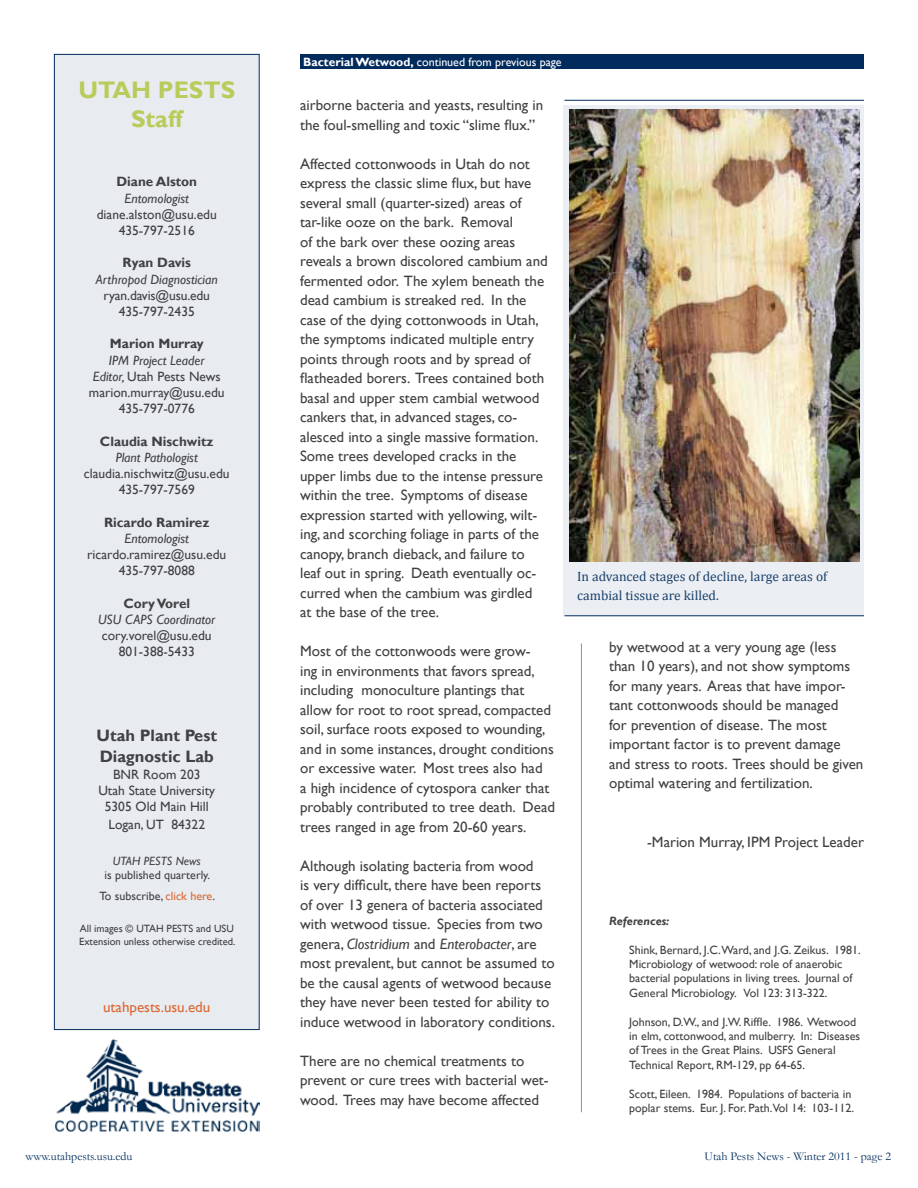
<style>
.page{position:relative;width:918px;height:1188px;background:#fff}
.page>*{position:absolute;margin:0;border:0;box-sizing:border-box;transform-origin:0 0}
.t1{font:700 24px/28.8px "Gill Sans";color:#b8cc5c;text-align:center}
.t2{font:700 16.5px/21.6px "Gill Sans";color:#414042}
.t3{font:15px/19.5px "Gill Sans";color:#414042}
.t4{font:15px "Gill Sans";color:#da6734}
.t5{font:13.5px/16.2px "Gill Sans";color:#414042;text-align:center}
.t6{font:italic 13.5px "Gill Sans";color:#414042}
.t7{font:700 13.5px "Gill Sans";color:#414042}
.t8{font:13.5px/19.5px "Cambria";color:#1a406c}
.t9{font:12px/14.4px "Gill Sans";color:#414042}
.t10{font:12px "Garamond";color:#002b5c}
.t11{font:12px "Gill Sans";color:#fff}
.t12{font:italic 12px "Gill Sans";color:#414042}
.t13{font:italic 700 12px "Gill Sans";color:#414042}
.t14{font:10.5px/12.6px "Gill Sans";color:#414042}
.s1{font-style:italic}
.s2{color:#da6734}
.s3{font-weight:700}
</style>
<div class="page">
<div style="left:564px;top:105px;width:300px;height:510px;background:#ebeef2"></div>
<div style="left:54px;top:54px;width:205px;height:976px;background:#e8ecf0"></div>
<div style="left:54px;top:54px;width:205px;height:976px;border:1px solid #002b5c"></div>
<div style="left:300px;top:54px;width:564px;height:15px;background:#002b5c"></div>
<hr style="left:581px;top:644px;width:1px;height:468px;background:#8095ad">
<img style="left:55px;top:1039px;width:204px;height:93px">
<img style="left:570px;top:110px;width:289px;height:451px">
<hr style="left:565px;top:100px;width:299px;height:1px;background:#002b5c">
<hr style="left:565px;top:615px;width:299px;height:1px;background:#002b5c">
<h1 class="t1" style="left:78px;top:76px;width:158px">UTAH PESTS<br>Staff</h1>
<p class="t7" style="left:116px;top:174px;width:82px">Diane Alston</p>
<p class="t6" style="left:125px;top:190px;width:66px">Entomologist</p>
<p class="t5" style="left:97px;top:206px;width:122px">diane.alston@usu.edu<br>435-797-2516</p>
<p class="t7" style="left:123px;top:255px;width:70px">Ryan Davis</p>
<p class="t6" style="left:96px;top:271px;width:124px">Arthropod Diagnostician</p>
<p class="t5" style="left:104px;top:287px;width:108px">ryan.davis@usu.edu<br>435-797-2435</p>
<p class="t7" style="left:110px;top:336px;width:95px">Marion Murray</p>
<p class="t5" style="left:89px;top:352px;width:137px"><span class="s1">IPM Project Leader<br>Editor,</span> Utah Pests News marion.murray@usu.edu<br>435-797-0776</p>
<p class="t7" style="left:100px;top:433px;width:115px">Claudia Nischwitz</p>
<p class="t6" style="left:116px;top:449px;width:84px">Plant Pathologist</p>
<p class="t5" style="left:84px;top:466px;width:147px">claudia.nischwitz@usu.edu<br>435-797-7569</p>
<p class="t7" style="left:104px;top:514px;width:107px">Ricardo Ramirez</p>
<p class="t6" style="left:125px;top:530px;width:66px">Entomologist</p>
<p class="t5" style="left:87px;top:547px;width:141px">ricardo.ramirez@usu.edu<br>435-797-8088</p>
<p class="t7" style="left:123px;top:595px;width:68px">Cory Vorel</p>
<p class="t6" style="left:98px;top:611px;width:119px">USU CAPS Coordinator</p>
<p class="t5" style="left:102px;top:628px;width:111px">cory.vorel@usu.edu<br>801-388-5433</p>
<p class="t2" style="left:96px;top:725px;width:122px">Utah Plant Pest<br>Diagnostic Lab</p>
<p class="t5" style="left:98px;top:766px;width:118px">BNR Room 203<br>Utah State University<br>5305 Old Main Hill</p>
<p class="t5" style="left:108px;top:817px;width:98px">Logan, UT 84322</p>
<p class="t12" style="left:113px;top:854px;width:89px">UTAH PESTS News</p>
<p class="t9" style="left:100px;top:865px;width:117px;line-height:21.1px;text-align:center">is published quarterly.<br>To subscribe, <span class="s2">click here</span>.</p>
<p class="t14" style="left:79px;top:923px;width:158px">All images © UTAH PESTS and USU<br>Extension unless otherwise credited.</p>
<p class="t4" style="left:103px;top:998px;width:109px">utahpests.usu.edu</p>
<p class="t11" style="left:303px;top:55px;width:260px"><span class="s3">Bacterial Wetwood,</span> continued from previous page</p>
<p class="t3" style="left:300px;top:96px;width:245px">airborne bacteria and yeasts, resulting in the foul-smelling and toxic “slime flux.”</p>
<p class="t3" style="left:300px;top:154px;width:249px">Affected cottonwoods in Utah do not express the classic slime flux, but have several small (quarter-sized) areas of tar-like ooze on the bark. Removal<br>of the bark over these oozing areas reveals a brown discolored cambium and fermented odor. The xylem beneath the dead cambium is streaked red. In the case of the dying cottonwoods in Utah, the symptoms indicated multiple entry points through roots and by spread of flatheaded borers. Trees contained both basal and upper stem cambial wetwood cankers that, in advanced stages, co&shy;alesced into a single massive formation.<br>Some trees developed cracks in the upper limbs due to the intense pressure within the tree. Symptoms of disease expression started with yellowing, wilt&shy;ing, and scorching foliage in parts of the canopy, branch dieback, and failure to leaf out in spring. Death eventually oc&shy;curred when the cambium was girdled<br>at the base of the tree.</p>
<p class="t3" style="left:300px;top:642px;width:256px">Most of the cottonwoods were grow-<br>ing in environments that favors spread, including monoculture plantings that allow for root to root spread, compacted soil, surface roots exposed to wounding, and in some instances, drought conditions or excessive water. Most trees also had<br>a high incidence of cytospora canker that probably contributed to tree death. Dead trees ranged in age from 20-60 years.</p>
<p class="t3" style="left:300px;top:856px;width:256px">Although isolating bacteria from wood<br>is very difficult, there have been reports of over 13 genera of bacteria associated with wetwood tissue. Species from two genera, <span class="s1">Clostridium</span> and <span class="s1">Enterobacter</span>, are most prevalent, but cannot be assumed to be the causal agents of wetwood because they have never been tested for ability to induce wetwood in laboratory conditions.</p>
<p class="t3" style="left:300px;top:1051px;width:250px">There are no chemical treatments to prevent or cure trees with bacterial wet&shy;wood. Trees may have become affected</p>
<p class="t8" style="left:577px;top:566px;width:251px">In advanced stages of decline, large areas of cambial tissue are killed.</p>
<p class="t3" style="left:609px;top:637px;width:256px">by wetwood at a very young age (less than 10 years), and not show symptoms for many years. Areas that have impor&shy;tant cottonwoods should be managed<br>for prevention of disease. The most important factor is to prevent damage and stress to roots. Trees should be given optimal watering and fertilization.</p>
<p class="t3" style="left:647px;top:832px;width:218px">-Marion Murray, IPM Project Leader</p>
<p class="t13" style="left:609px;top:914px;width:62px">References:</p>
<p class="t9" style="left:629px;top:943px;width:233px">Shink, Bernard, J.C.Ward, and J.G. Zeikus. 1981.<br>Microbiology of wetwood: role of anaerobic bacterial populations in living trees. Journal of General Microbiology. Vol 123: 313-322.</p>
<p class="t9" style="left:629px;top:1015px;width:232px">Johnson, D.W., and J.W. Riffle. 1986. Wetwood in elm, cottonwood, and mulberry. In: Diseases of Trees in the Great Plains. USFS General Technical Report, RM-129, pp 64-65.</p>
<p class="t9" style="left:629px;top:1087px;width:226px">Scott, Eileen. 1984. Populations of bacteria in poplar stems. Eur. J. For. Path.Vol 14: 103-112.</p>
<p class="t10" style="left:26px;top:1148px;width:108px">www.utahpests.usu.edu</p>
<p class="t10" style="left:705px;top:1148px;width:188px">Utah Pests News - Winter 2011 - page 2</p>
</div>
